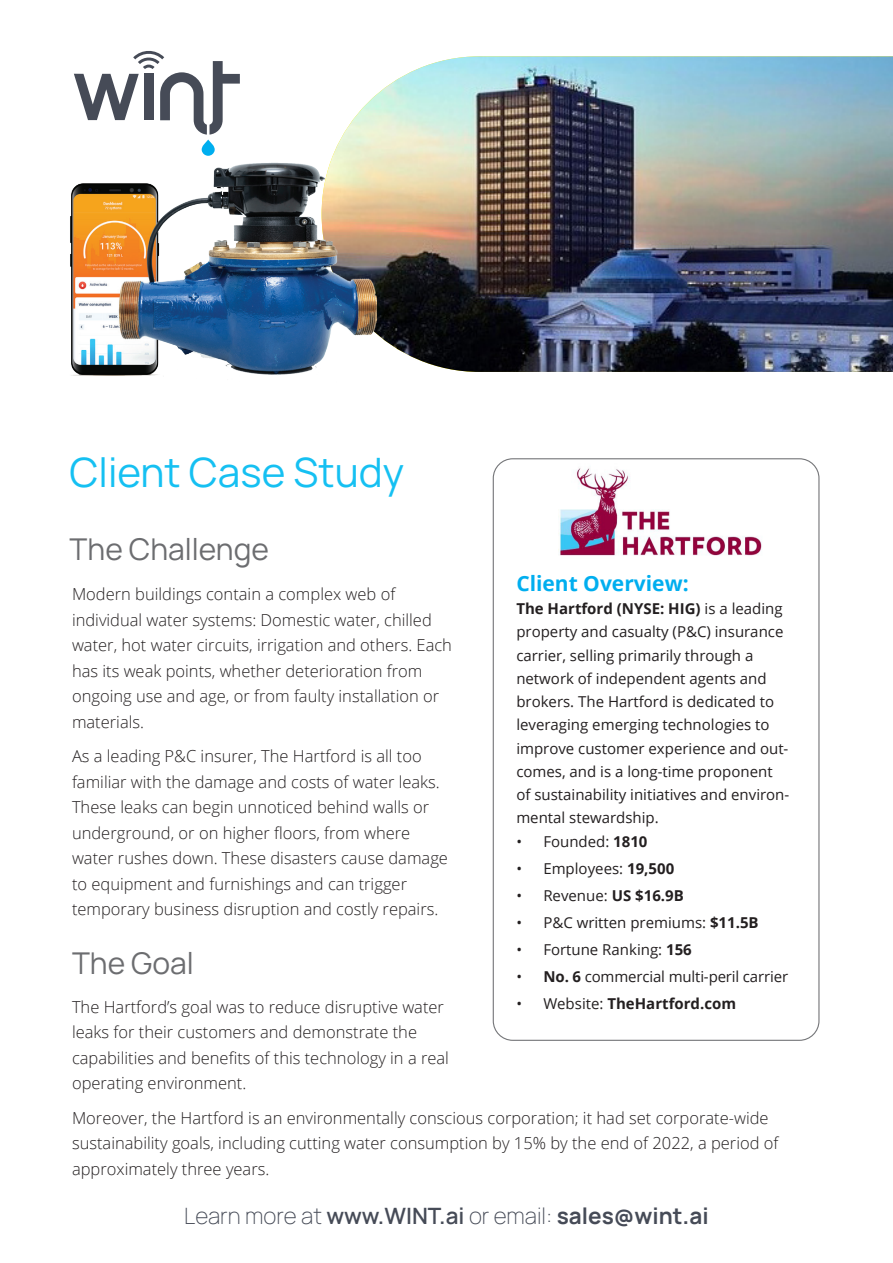
<style>
.page{position:relative;width:893px;height:1263px;background:#fff}
.page>*{position:absolute;margin:0;border:0;box-sizing:border-box;transform-origin:0 0}
.Grey_titles{font:40.5px "Manrope";color:#15c0f2}
.Grey_titles-2{font:30px "Manrope";color:#6c6d70}
.Titles{font:200 22.5px "Manrope";color:#464b57}
.t1{font:700 21px "Open Sans";color:#00aeef}
.Text{font:300 16.5px/25.5px "Open Sans";color:#231f20}
.t2{font:15px/23.2px "Open Sans";color:#231f20}
.t3{font:700 15px "Open Sans";color:#231f20}
.s1{font-weight:700}
.s2{font-weight:400}
.s3{font-weight:600}
</style>
<div class="page">
<img style="left:330px;top:56px;width:563px;height:316px">
<img style="left:70px;top:163px;width:307px;height:213px">
<div style="left:49px;top:26px;width:216px;height:154px;background:#fff"></div>
<svg style="left:74px;top:51px;width:166px;height:105px"></svg>
<img style="left:559px;top:468px;width:203px;height:88px">
<p class="Grey_titles" style="left:70px;top:448px;width:336px">Client Case Study</p>
<p class="Grey_titles-2" style="left:70px;top:532px;width:201px">The Challenge</p>
<p class="t1" style="left:516px;top:568px;width:174px">Client Overview:</p>
<p class="t2" style="left:516px;top:597px;width:274px"><span class="s1">The Hartford (NYSE: HIG)</span> is a leading property and casualty (P&amp;C) insurance carrier, selling primarily through a network of independent agents and brokers. The Hartford is dedicated to leveraging emerging technologies to improve customer experience and out&shy;comes, and is a long-time proponent of sustainability initiatives and environ&shy;mental stewardship.</p>
<p class="t2" style="left:516px;top:830px;width:133px">• Founded: <span class="s1">1810</span></p>
<p class="t2" style="left:516px;top:857px;width:159px">• Employees: <span class="s1">19,500</span></p>
<p class="t2" style="left:516px;top:884px;width:169px">• Revenue: <span class="s1">US $16.9B</span></p>
<p class="t2" style="left:516px;top:911px;width:244px">• P&amp;C written premiums: <span class="s1">$11.5B</span></p>
<p class="t2" style="left:516px;top:938px;width:177px">• Fortune Ranking: <span class="s1">156</span></p>
<p class="t2" style="left:516px;top:965px;width:273px">• <span class="s1">No. 6</span> commercial multi-peril carrier</p>
<p class="t3" style="left:516px;top:993px;width:221px"><span class="s2">• Website:</span> TheHartford.com</p>
<p class="Text" style="left:72px;top:581px;width:381px">Modern buildings contain a complex web of individual water systems: Domestic water, chilled water, hot water circuits, irrigation and others. Each has its weak points, whether deterioration from ongoing use and age, or from faulty installation or materials.</p>
<p class="Text" style="left:72px;top:743px;width:378px">As a leading P&amp;C insurer, The Hartford is all too familiar with the damage and costs of water leaks.<br>These leaks can begin unnoticed behind walls or underground, or on higher floors, from where water rushes down. These disasters cause damage to equipment and furnishings and can trigger temporary business disruption and costly repairs.</p>
<p class="Grey_titles-2" style="left:72px;top:945px;width:123px">The Goal</p>
<p class="Text" style="left:72px;top:993px;width:378px">The Hartford’s goal was to reduce disruptive water leaks for their customers and demonstrate the capabilities and benefits of this technology in a real operating environment.</p>
<p class="Text" style="left:72px;top:1104px;width:708px">Moreover, the Hartford is an environmentally conscious corporation; it had set corporate-wide sustainability goals, including cutting water consumption by 15% by the end of 2022, a period of approximately three years.</p>
<p class="Titles" style="left:184px;top:1203px;width:526px">Learn more at <span class="s3">www.WINT.ai</span> or email: <span class="s1">sales@wint.ai</span></p>
</div>
